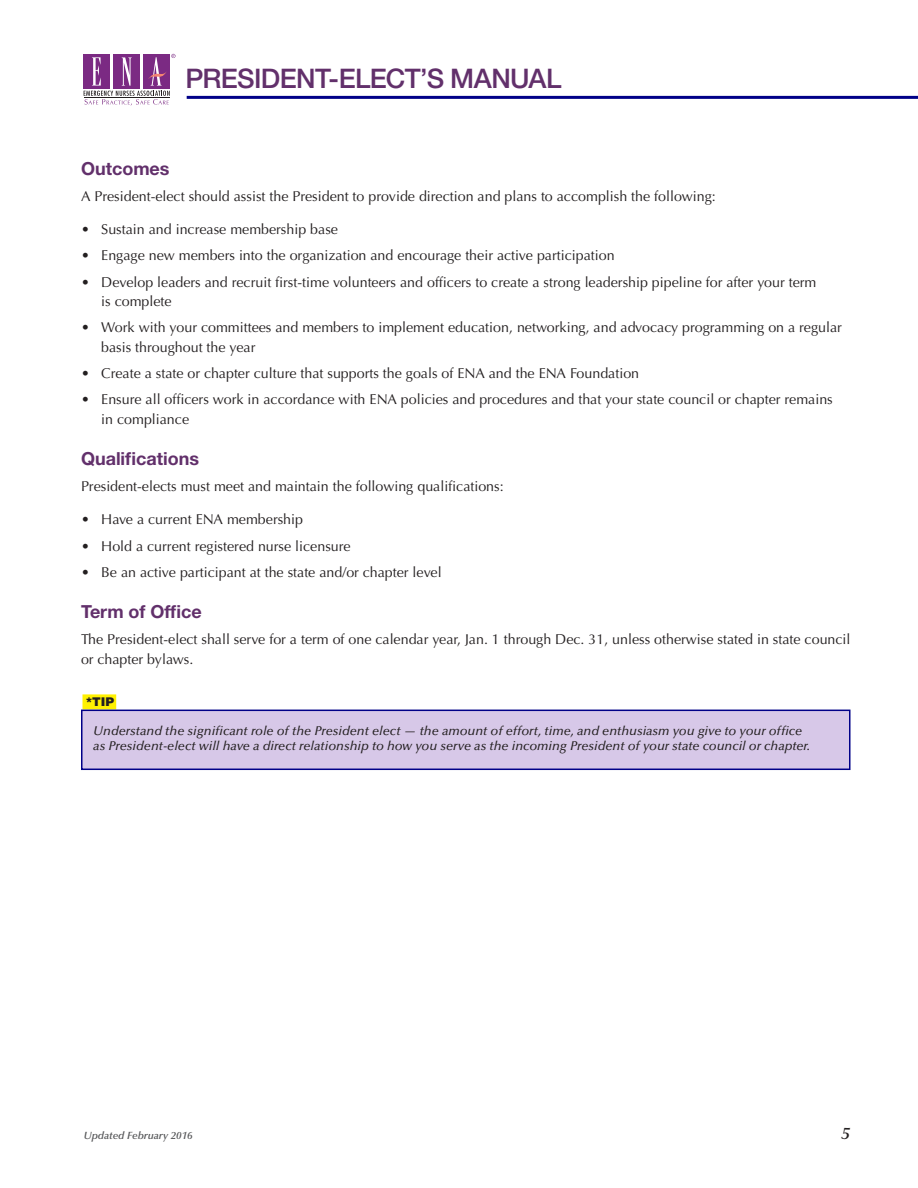
<style>
.page{position:relative;width:918px;height:1188px;background:#fff}
.page>*{position:absolute;margin:0;border:0;box-sizing:border-box;transform-origin:0 0}
.t1{font:500 27px "Helvetica Neue LT Std";letter-spacing:-.02em;color:#62306b}
.Subhead{font:700 18px "Helvetica Neue LT Std";color:#62306b}
.t2{font:italic 600 16.5px "Optima LT Std";color:#231f20}
.Body{font:14.25px/19.5px "Optima LT Std";color:#231f20}
.TIP_-_body{font:italic 500 12.75px/15px "Optima LT Std";color:#231f20}
.t3{font:900 12px "Helvetica LT Std";color:#231f20}
.t4{font:italic 600 10.5px "Optima LT Std";color:#57585a}
</style>
<div class="page">
<svg style="left:84px;top:54px;width:92px;height:52px"></svg>
<hr style="left:187px;top:96px;width:731px;height:3px;background:#008">
<div style="left:82px;top:710px;width:768px;height:59px;background:#d7c8e8"></div>
<div style="left:82px;top:694px;width:34px;height:15px;background:#fff101"></div>
<div style="left:81px;top:710px;width:769px;height:60px;border:2px solid #008"></div>
<h1 class="t1" style="left:185px;top:63px;width:378px">PRESIDENT-ELECT’S MANUAL</h1>
<p class="Subhead" style="left:81px;top:157px;width:90px">Outcomes</p>
<p class="Body" style="left:81px;top:187px;width:636px">A President-elect should assist the President to provide direction and plans to accomplish the following:</p>
<p class="Body" style="left:81px;top:220px;width:259px">• Sustain and increase membership base</p>
<p class="Body" style="left:81px;top:246px;width:535px">• Engage new members into the organization and encourage their active participation</p>
<p class="Body" style="left:101px;top:272px;width:717px;text-indent:-20px">• Develop leaders and recruit first-time volunteers and officers to create a strong leadership pipeline for after your term is complete</p>
<p class="Body" style="left:101px;top:318px;width:742px;text-indent:-20px">• Work with your committees and members to implement education, networking, and advocacy programming on a regular basis throughout the year</p>
<p class="Body" style="left:81px;top:364px;width:560px">• Create a state or chapter culture that supports the goals of ENA and the ENA Foundation</p>
<p class="Body" style="left:101px;top:390px;width:733px;text-indent:-20px">• Ensure all officers work in accordance with ENA policies and procedures and that your state council or chapter remains in compliance</p>
<p class="Subhead" style="left:81px;top:448px;width:120px">Qualifications</p>
<p class="Body" style="left:81px;top:477px;width:424px">President-elects must meet and maintain the following qualifications:</p>
<p class="Body" style="left:81px;top:510px;width:224px">• Have a current ENA membership</p>
<p class="Body" style="left:81px;top:536px;width:271px">• Hold a current registered nurse licensure</p>
<p class="Body" style="left:81px;top:562px;width:362px">• Be an active participant at the state and/or chapter level</p>
<p class="Subhead" style="left:81px;top:601px;width:122px">Term of Office</p>
<p class="Body" style="left:81px;top:630px;width:771px">The President-elect shall serve for a term of one calendar year, Jan. 1 through Dec. 31, unless otherwise stated in state council or chapter bylaws.</p>
<p class="t3" style="left:86px;top:694px;width:30px">*TIP</p>
<p class="TIP_-_body" style="left:93px;top:723px;width:718px">Understand the significant role of the President elect — the amount of effort, time, and enthusiasm you give to your office as President-elect will have a direct relationship to how you serve as the incoming President of your state council or chapter.</p>
<p class="t4" style="left:84px;top:1130px;width:110px">Updated February 2016</p>
<p class="t2" style="left:842px;top:1124px;width:10px">5</p>
</div>
